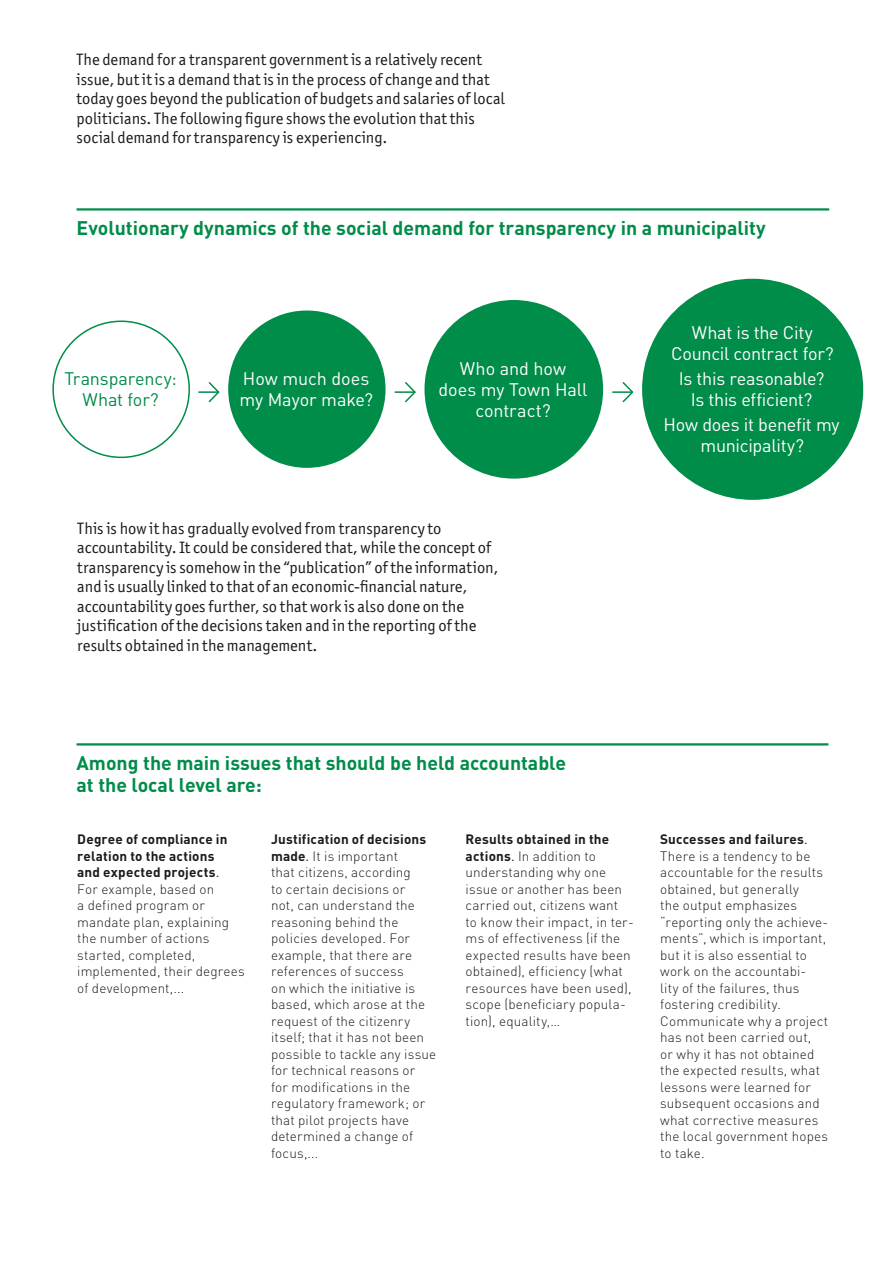
<style>
.page{position:relative;width:893px;height:1263px;background:#fff}
.page>*{position:absolute;margin:0;border:0;box-sizing:border-box;transform-origin:0 0}
.Títol_infografia{font:700 19.5px/22.5px "DIN Pro";color:#008c49}
.Text_Cercle_Infograf{font:18px/21px "DIN Pro";letter-spacing:-.01em;color:#fff;text-align:center}
.Text_Cercle_Infograf-2{font:18px "DIN Pro";letter-spacing:-.01em;color:#008c49}
.Text_seguit{font:16.5px/19.5px "Officina San ITC";color:#1b1b1a}
.Text_Infografia{font:300 13.5px/16.5px "DIN Pro";letter-spacing:.01em;color:#1b1b1a}
.s1{font-weight:700}
.s2{font-weight:400}
</style>
<div class="page">
<hr style="left:77px;top:208px;width:752px;height:3px;background:#008c49">
<hr style="left:77px;top:743px;width:751px;height:2px;background:#008c49">
<div style="left:228px;top:310px;width:158px;height:158px;background:#008c49;border-radius:50%"></div>
<div style="left:424px;top:300px;width:179px;height:179px;background:#008c49;border-radius:50%"></div>
<hr style="left:199px;top:391px;width:20px;height:2px;background:#008c49">
<svg style="left:207px;top:382px;width:13px;height:21px"></svg>
<hr style="left:395px;top:391px;width:20px;height:2px;background:#008c49">
<svg style="left:404px;top:382px;width:12px;height:21px"></svg>
<svg style="left:613px;top:382px;width:21px;height:21px"></svg>
<div style="left:642px;top:279px;width:221px;height:221px;background:#008c49;border-radius:50%"></div>
<p class="Text_seguit" style="left:77px;top:50px;width:430px">The demand for a transparent government is a relatively recent issue, but it is a demand that is in the process of change and that today goes beyond the publication of budgets and salaries of local politicians. The following figure shows the evolution that this social demand for transparency is experiencing.</p>
<p class="Títol_infografia" style="left:77px;top:214px;width:691px">Evolutionary dynamics of the social demand for transparency in a municipality</p>
<p class="Text_Cercle_Infograf-2" style="left:64px;top:365px;width:114px">Transparency:</p>
<p class="Text_Cercle_Infograf-2" style="left:83px;top:386px;width:78px">What for?</p>
<p class="Text_Cercle_Infograf" style="left:243px;top:366px;width:128px">How much does</p>
<p class="Text_Cercle_Infograf" style="left:239px;top:387px;width:135px">my Mayor make?</p>
<p class="Text_Cercle_Infograf" style="left:460px;top:356px;width:108px">Who and how</p>
<p class="Text_Cercle_Infograf" style="left:438px;top:377px;width:150px">does my Town Hall contract?</p>
<p class="Text_seguit" style="left:77px;top:518px;width:422px">This is how it has gradually evolved from transparency to accountability. It could be considered that, while the concept of transparency is somehow in the “publication” of the information, and is usually linked to that of an economic-financial nature, accountability goes further, so that work is also done on the justification of the decisions taken and in the reporting of the results obtained in the management.</p>
<p class="Títol_infografia" style="left:77px;top:749px;width:491px">Among the main issues that should be held accountable at the local level are:</p>
<p class="Text_Cercle_Infograf" style="left:671px;top:320px;width:164px">What is the City<br>Council contract for?</p>
<p class="Text_Cercle_Infograf" style="left:679px;top:366px;width:147px">Is this reasonable?<br>Is this efficient?</p>
<p class="Text_Cercle_Infograf" style="left:663px;top:413px;width:178px">How does it benefit my municipality?</p>
<p class="Text_Infografia" style="left:77px;top:830px;width:169px"><span class="s1">Degree of compliance in relation to the actions<br>and expected projects</span><span class="s2">.<br></span>For example, based on<br>a defined program or mandate plan, explaining the number of actions started, completed, implemented, their degrees of development,...</p>
<p class="Text_Infografia" style="left:271px;top:830px;width:167px"><span class="s1">Justification of decisions made</span><span class="s2">.</span> It is important<br>that citizens, according<br>to certain decisions or<br>not, can understand the reasoning behind the policies developed. For example, that there are references of success<br>on which the initiative is based, which arose at the request of the citizenry itself; that it has not been possible to tackle any issue for technical reasons or<br>for modifications in the regulatory framework; or that pilot projects have determined a change of focus,...</p>
<p class="Text_Infografia" style="left:466px;top:830px;width:170px"><span class="s1">Results obtained in the actions</span><span class="s2">.</span> In addition to understanding why one issue or another has been carried out, citizens want<br>to know their impact, in ter&shy;ms of effectiveness (if the expected results have been obtained), efficiency (what resources have been used), scope (beneficiary popula&shy;tion), equality,…</p>
<p class="Text_Infografia" style="left:660px;top:830px;width:170px"><span class="s1">Successes and failures</span><span class="s2">.<br></span>There is a tendency to be accountable for the results obtained, but generally<br>the output emphasizes “reporting only the achieve&shy;ments”, which is important, but it is also essential to work on the accountabi-<br>lity of the failures, thus fostering credibility.<br>Communicate why a project has not been carried out,<br>or why it has not obtained the expected results, what lessons were learned for subsequent occasions and what corrective measures the local government hopes to take.</p>
</div>
